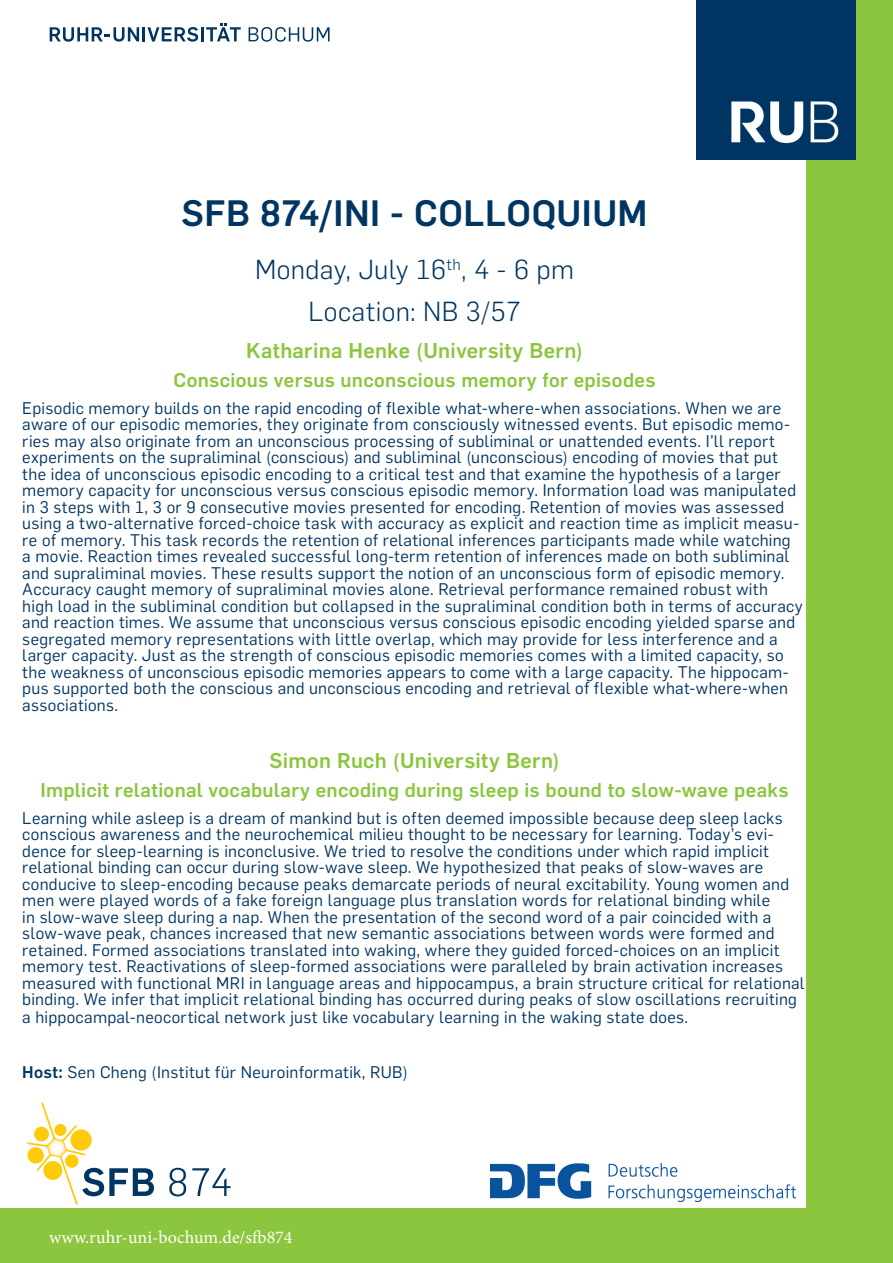
<style>
.page{position:relative;width:893px;height:1263px;background:#fff}
.page>*{position:absolute;margin:0;border:0;box-sizing:border-box;transform-origin:0 0}
.t1{font:700 36px "Rub Flama";letter-spacing:.015em;color:#003562}
.t2{font:300 27px/41.5px "Rub Flama";letter-spacing:.01em;color:#003562;text-align:center}
.t3{font:700 21px "Rub Flama";letter-spacing:.015em;color:#8bc63e}
.t4{font:700 19.5px "Rub Flama";letter-spacing:.015em;color:#8bc63e}
.t5{font:18px "Minion Pro";color:#fff}
.t6{font:16.5px/16.5px "Rub Flama";letter-spacing:.02em;color:#003562}
.s1{font-weight:700}
</style>
<div class="page">
<div style="left:807px;top:0;width:86px;height:1255px;background:#8bc63e"></div>
<svg style="left:169px;top:1168px;width:17px;height:28px"></svg>
<svg style="left:192px;top:1168px;width:39px;height:28px"></svg>
<svg style="left:27px;top:1102px;width:127px;height:103px"></svg>
<div style="left:54px;top:1124px;width:12px;height:12px;background:#feca0a;border-radius:50%"></div>
<div style="left:65px;top:1154px;width:13px;height:14px;background:#feca0a;border-radius:50%"></div>
<div style="left:34px;top:1127px;width:15px;height:14px;background:#feca0a;border-radius:50%"></div>
<div style="left:28px;top:1147px;width:16px;height:16px;background:#feca0a;border-radius:50%"></div>
<div style="left:43px;top:1161px;width:19px;height:19px;background:#feca0a;border-radius:50%"></div>
<div style="left:71px;top:1129px;width:21px;height:21px;background:#feca0a;border-radius:50%"></div>
<div style="left:0;top:1208px;width:893px;height:55px;background:#8bc63e"></div>
<img style="left:491px;top:1163px;width:304px;height:39px">
<img style="left:696px;top:0;width:160px;height:159px">
<svg style="left:249px;top:27px;width:81px;height:15px"></svg>
<svg style="left:206px;top:23px;width:35px;height:18px"></svg>
<hr style="left:201px;top:27px;width:3px;height:14px;background:#003562">
<svg style="left:147px;top:27px;width:51px;height:15px"></svg>
<hr style="left:142px;top:27px;width:3px;height:14px;background:#003562">
<svg style="left:50px;top:27px;width:89px;height:15px"></svg>
<h1 class="t1" style="left:182px;top:187px;width:468px">SFB 874/INI - Colloquium</h1>
<h2 class="t2" style="left:255px;top:247px;width:320px">Monday, July 16<sup>th</sup>, 4 - 6 pm<br>Location: NB 3/57</h2>
<p class="t3" style="left:246px;top:335px;width:338px">Katharina Henke (University Bern)</p>
<p class="t4" style="left:173px;top:366px;width:484px">Conscious versus unconscious memory for episodes</p>
<p class="t6" style="left:22px;top:399px;width:782px">Episodic memory builds on the rapid encoding of flexible what-where-when associations. When we are aware of our episodic memories, they originate from consciously witnessed events. But episodic memo&shy;ries may also originate from an unconscious processing of subliminal or unattended events. I’ll report experiments on the supraliminal (conscious) and subliminal (unconscious) encoding of movies that put the idea of unconscious episodic encoding to a critical test and that examine the hypothesis of a larger memory capacity for unconscious versus conscious episodic memory. Information load was manipulated in 3 steps with 1, 3 or 9 consecutive movies presented for encoding. Retention of movies was assessed using a two-alternative forced-choice task with accuracy as explicit and reaction time as implicit measu&shy;re of memory. This task records the retention of relational inferences participants made while watching a movie. Reaction times revealed successful long-term retention of inferences made on both subliminal and supraliminal movies. These results support the notion of an unconscious form of episodic memory.<br>Accuracy caught memory of supraliminal movies alone. Retrieval performance remained robust with high load in the subliminal condition but collapsed in the supraliminal condition both in terms of accuracy and reaction times. We assume that unconscious versus conscious episodic encoding yielded sparse and segregated memory representations with little overlap, which may provide for less interference and a larger capacity. Just as the strength of conscious episodic memories comes with a limited capacity, so the weakness of unconscious episodic memories appears to come with a large capacity. The hippocam&shy;pus supported both the conscious and unconscious encoding and retrieval of flexible what-where-when associations.</p>
<p class="t3" style="left:270px;top:745px;width:292px">Simon Ruch (University Bern)</p>
<p class="t4" style="left:40px;top:776px;width:750px">Implicit relational vocabulary encoding during sleep is bound to slow-wave peaks</p>
<p class="t6" style="left:22px;top:809px;width:784px">Learning while asleep is a dream of mankind but is often deemed impossible because deep sleep lacks conscious awareness and the neurochemical milieu thought to be necessary for learning. Today’s evi&shy;dence for sleep-learning is inconclusive. We tried to resolve the conditions under which rapid implicit relational binding can occur during slow-wave sleep. We hypothesized that peaks of slow-waves are conducive to sleep-encoding because peaks demarcate periods of neural excitability. Young women and men were played words of a fake foreign language plus translation words for relational binding while<br>in slow-wave sleep during a nap. When the presentation of the second word of a pair coincided with a slow-wave peak, chances increased that new semantic associations between words were formed and retained. Formed associations translated into waking, where they guided forced-choices on an implicit memory test. Reactivations of sleep-formed associations were paralleled by brain activation increases measured with functional MRI in language areas and hippocampus, a brain structure critical for relational binding. We infer that implicit relational binding has occurred during peaks of slow oscillations recruiting</p>
<p class="t6" style="left:22px;top:1008px;width:667px">a hippocampal-neocortical network just like vocabulary learning in the waking state does.</p>
<p class="t6" style="left:22px;top:1062px;width:387px"><span class="s1">Host:</span> Sen Cheng (Institut für Neuroinformatik, RUB)</p>
<p class="t5" style="left:49px;top:1225px;width:245px">www.ruhr-uni-bochum.de/sfb874</p>
</div>
